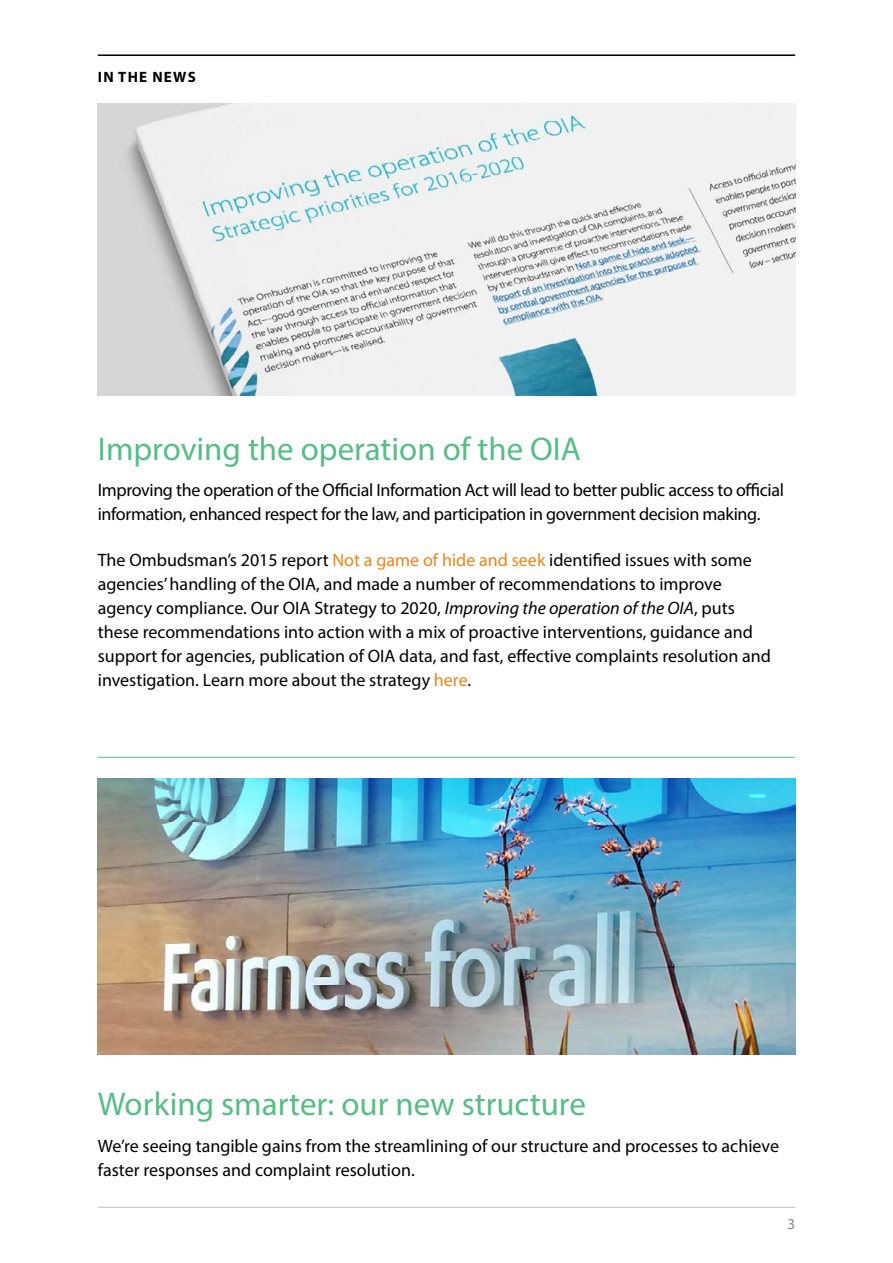
<style>
.page{position:relative;width:893px;height:1263px;background:#fff}
.page>*{position:absolute;margin:0;border:0;box-sizing:border-box;transform-origin:0 0}
.Headings{font:33px "Myriad Pro";color:#57bd86}
.Text{font:18px/24px "Myriad Pro";color:#000}
.Text-2{font:18px/24px "Myriad Pro";letter-spacing:-.02em;color:#000}
.LABEL_-_LINE_ABOVE{font:700 15px "Myriad Pro";letter-spacing:.08em;color:#000}
.t1{font:15px "Myriad Pro";color:#808285}
.s1{color:#ea861d}
.s2{font-style:italic}
</style>
<div class="page">
<hr style="left:98px;top:1207px;width:697px;height:1px;background:#bcbec0">
<hr style="left:98px;top:55px;width:697px;height:1px;background:#000">
<hr style="left:98px;top:757px;width:697px;height:1px;background:#57bd86">
<img style="left:98px;top:779px;width:697px;height:276px">
<img style="left:98px;top:103px;width:697px;height:292px">
<p class="LABEL_-_LINE_ABOVE" style="left:98px;top:67px;width:99px">IN THE NEWS</p>
<p class="Headings" style="left:98px;top:428px;width:485px">Improving the operation of the OIA</p>
<p class="Text-2" style="left:98px;top:478px;width:688px">Improving the operation of the Official Information Act will lead to better public access to official information, enhanced respect for the law, and participation in government decision making.</p>
<p class="Text" style="left:98px;top:547px;width:675px">The Ombudsman’s 2015 report <span class="s1">Not a game of hide and seek</span> identified issues with some agencies’ handling of the OIA, and made a number of recommendations to improve agency compliance. Our OIA Strategy to 2020, <span class="s2">Improving the operation of the OIA</span>, puts these recommendations into action with a mix of proactive interventions, guidance and support for agencies, publication of OIA data, and fast, effective complaints resolution and investigation. Learn more about the strategy <span class="s1">here</span>.</p>
<p class="Headings" style="left:98px;top:1083px;width:490px">Working smarter: our new structure</p>
<p class="Text" style="left:98px;top:1133px;width:683px">We’re seeing tangible gains from the streamlining of our structure and processes to achieve faster responses and complaint resolution.</p>
<p class="t1" style="left:787px;top:1215px;width:9px">3</p>
</div>
